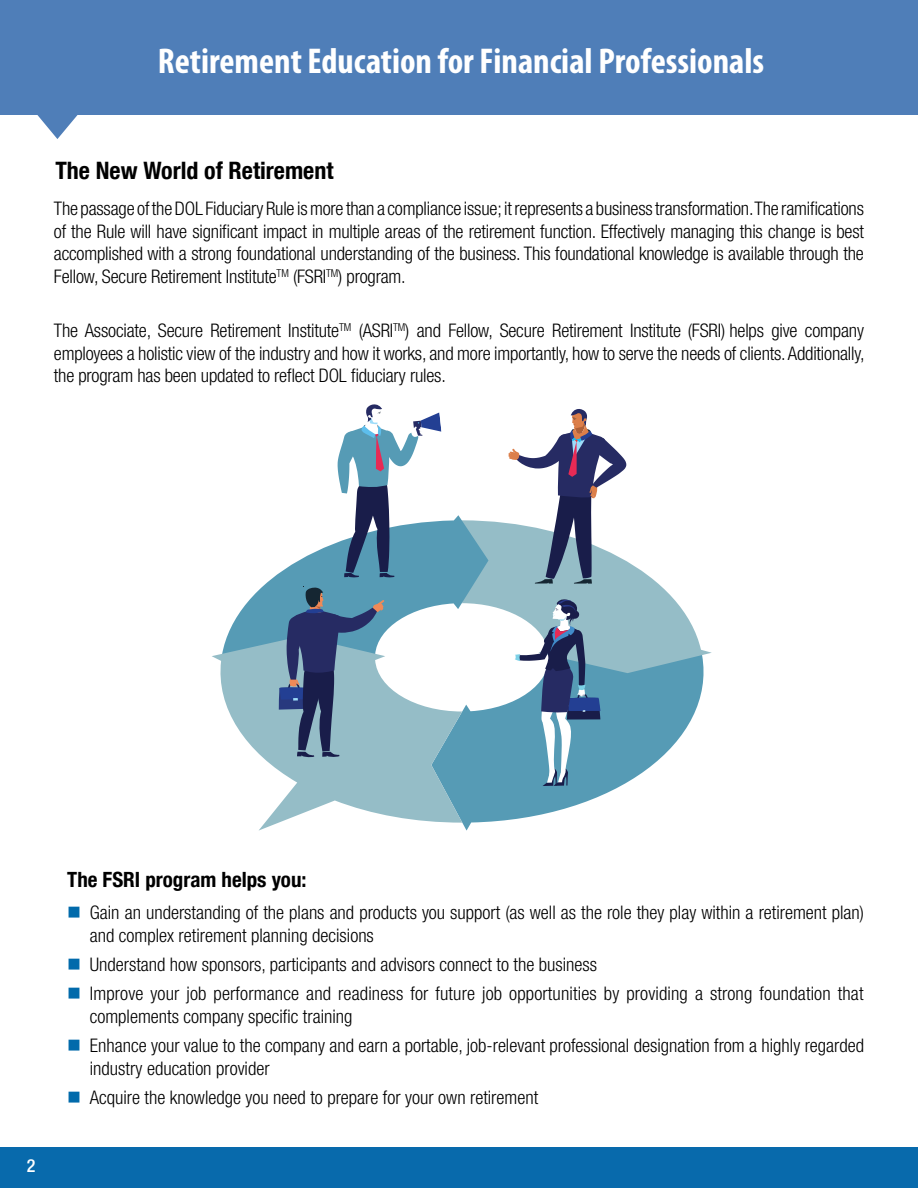
<style>
.page{position:relative;width:918px;height:1188px;background:#fff}
.page>*{position:absolute;margin:0;border:0;box-sizing:border-box;transform-origin:0 0}
.t1{font:700 condensed 36px "Myriad Pro";color:#fff}
.t2{font:700 condensed 24px "Helvetica Neue LT Com";color:#000}
.t3{font:700 condensed 21px "Helvetica Neue LT Com";color:#000}
.t4{font:300 condensed 18.75px/22.5px "Helvetica Neue LT Com";color:#000}
.t5{font:500 condensed 18px "Helvetica Neue LT Com";color:#fff}
.s1{color:#016aab}
</style>
<div class="page">
<div style="left:0;top:0;width:918px;height:114px;background:#4f7eb8"></div>
<div style="left:0;top:1148px;width:918px;height:40px;background:#086aac"></div>
<svg style="left:462px;top:809px;width:101px;height:22px"></svg>
<svg style="left:259px;top:809px;width:203px;height:22px"></svg>
<svg style="left:212px;top:404px;width:500px;height:405px"></svg>
<svg style="left:4px;top:114px;width:107px;height:25px"></svg>
<h1 class="t1" style="left:158px;top:39px;width:608px">Retirement Education for Financial Professionals</h1>
<p class="t2" style="left:55px;top:156px;width:279px">The New World of Retirement</p>
<p class="t4" style="left:54px;top:198px;width:812px;text-align:justify">The passage of the DOL Fiduciary Rule is more than a compliance issue; it represents a business transformation. The ramifications of the Rule will have significant impact in multiple areas of the retirement function. Effectively managing this change is best accomplished with a strong foundational understanding of the business. This foundational knowledge is available through the Fellow, Secure Retirement Institute<sup>TM</sup> (FSRI<sup>TM</sup>) program.</p>
<p class="t4" style="left:54px;top:319px;width:812px;text-align:justify">The Associate, Secure Retirement Institute<sup>TM</sup> (ASRI<sup>TM</sup>) and Fellow, Secure Retirement Institute (FSRI) helps give company employees a holistic view of the industry and how it works, and more importantly, how to serve the needs of clients. Additionally, the program has been updated to reflect DOL fiduciary rules.</p>
<p class="t5" style="left:27px;top:1155px;width:10px">2</p>
<p class="t3" style="left:67px;top:867px;width:241px">The FSRI program helps you:</p>
<p class="t4" style="left:90px;top:901px;width:776px;text-indent:-22px"><span class="s1">■</span> Gain an understanding of the plans and products you support (as well as the role they play within a retirement plan) and complex retirement planning decisions</p>
<p class="t4" style="left:67px;top:953px;width:531px"><span class="s1">■</span> Understand how sponsors, participants and advisors connect to the business</p>
<p class="t4" style="left:90px;top:982px;width:775px;text-indent:-22px"><span class="s1">■</span> Improve your job performance and readiness for future job opportunities by providing a strong foundation that complements company specific training</p>
<p class="t4" style="left:90px;top:1034px;width:776px;text-indent:-22px"><span class="s1">■</span> Enhance your value to the company and earn a portable, job-relevant professional designation from a highly regarded industry education provider</p>
<p class="t4" style="left:67px;top:1086px;width:472px"><span class="s1">■</span> Acquire the knowledge you need to prepare for your own retirement</p>
</div>
